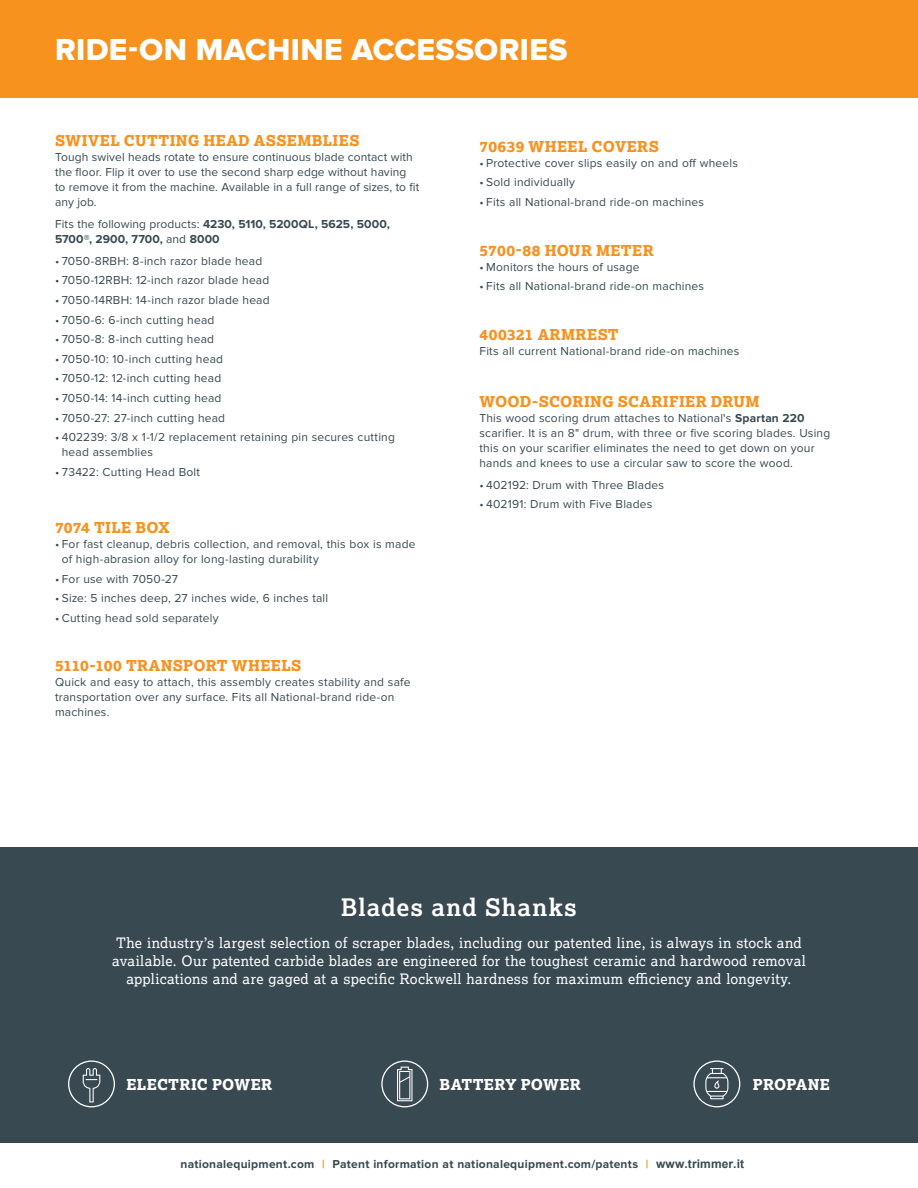
<style>
.page{position:relative;width:918px;height:1188px;background:#fff}
.page>*{position:absolute;margin:0;border:0;box-sizing:border-box;transform-origin:0 0}
.t1{font:31.5px "Proxima Nova Extrabld";letter-spacing:.01em;color:#fff}
.t2{font:700 24px "Lexia";letter-spacing:.045em;color:#fff}
.t3{font:800 15px "Lexia";letter-spacing:.025em;color:#f7921e}
.t4{font:800 15px "Lexia";letter-spacing:.02em;color:#fff}
.t5{font:14.25px/18px "Lexia";letter-spacing:.02em;color:#fff;text-align:center}
.t6{font:12px/15px "Proxima Nova";letter-spacing:.015em;color:#384951}
.t7{font:700 12px/15px "Proxima Nova";letter-spacing:.02em;color:#384951}
.s1{font-weight:400}
.s2{font-weight:700}
.s3{color:#f7921e}
.s4{font-family:"Arial"}
</style>
<div class="page">
<div style="left:0;top:0;width:918px;height:98px;background:#f7921e"></div>
<div style="left:0;top:848px;width:918px;height:295px;background:#384951"></div>
<svg style="left:68px;top:1060px;width:47px;height:47px"></svg>
<svg style="left:381px;top:1060px;width:47px;height:47px"></svg>
<svg style="left:693px;top:1060px;width:47px;height:47px"></svg>
<h1 class="t1" style="left:55px;top:31px;width:514px">RIDE-ON MACHINE ACCESSORIES</h1>
<p class="t3" style="left:55px;top:131px;width:306px">SWIVEL CUTTING HEAD ASSEMBLIES</p>
<p class="t6" style="left:55px;top:150px;width:366px">Tough swivel heads rotate to ensure continuous blade contact with the floor. Flip it over to use the second sharp edge without having to remove it from the machine. Available in a full range of sizes, to fit any job.</p>
<p class="t7" style="left:55px;top:217px;width:336px"><span class="s1">Fits the following products:</span> 4230, 5110, 5200QL, 5625, 5000,<br>5700®, 2900, 7700, <span class="s1">and</span> 8000</p>
<p class="t6" style="left:55px;top:254px;width:209px">• 7050-8RBH: 8-inch razor blade head</p>
<p class="t6" style="left:55px;top:273px;width:216px">• 7050-12RBH: 12-inch razor blade head</p>
<p class="t6" style="left:55px;top:293px;width:216px">• 7050-14RBH: 14-inch razor blade head</p>
<p class="t6" style="left:55px;top:312px;width:161px">• 7050-6: 6-inch cutting head</p>
<p class="t6" style="left:55px;top:332px;width:161px">• 7050-8: 8-inch cutting head</p>
<p class="t6" style="left:55px;top:352px;width:170px">• 7050-10: 10-inch cutting head</p>
<p class="t6" style="left:55px;top:371px;width:168px">• 7050-12: 12-inch cutting head</p>
<p class="t6" style="left:55px;top:391px;width:168px">• 7050-14: 14-inch cutting head</p>
<p class="t6" style="left:55px;top:410px;width:172px">• 7050-27: 27-inch cutting head</p>
<p class="t6" style="left:62px;top:430px;width:335px;text-indent:-7px">• 402239: 3/8 x 1-1/2 replacement retaining pin secures cutting head assemblies</p>
<p class="t6" style="left:55px;top:465px;width:146px">• 73422: Cutting Head Bolt</p>
<p class="t3" style="left:55px;top:518px;width:116px">7074 TILE BOX</p>
<p class="t6" style="left:62px;top:537px;width:355px;text-indent:-7px">• For fast cleanup, debris collection, and removal, this box is made of high-abrasion alloy for long-lasting durability</p>
<p class="t6" style="left:55px;top:571px;width:125px">• For use with 7050-27</p>
<p class="t6" style="left:55px;top:591px;width:275px">• Size: 5 inches deep, 27 inches wide, 6 inches tall</p>
<p class="t6" style="left:55px;top:610px;width:165px">• Cutting head sold separately</p>
<p class="t3" style="left:55px;top:656px;width:248px">5110-100 TRANSPORT WHEELS</p>
<p class="t6" style="left:55px;top:675px;width:357px">Quick and easy to attach, this assembly creates stability and safe transportation over any surface. Fits all National-brand ride-on machines.</p>
<p class="t3" style="left:480px;top:137px;width:181px">70639 WHEEL COVERS</p>
<p class="t6" style="left:480px;top:155px;width:260px">• Protective cover slips easily on and off wheels</p>
<p class="t6" style="left:480px;top:175px;width:97px">• Sold individually</p>
<p class="t6" style="left:480px;top:195px;width:226px">• Fits all National-brand ride-on machines</p>
<p class="t3" style="left:480px;top:241px;width:176px">5700-88 HOUR METER</p>
<p class="t6" style="left:480px;top:259px;width:162px">• Monitors the hours of usage</p>
<p class="t6" style="left:480px;top:279px;width:226px">• Fits all National-brand ride-on machines</p>
<p class="t3" style="left:480px;top:325px;width:141px">400321 ARMREST</p>
<p class="t6" style="left:480px;top:344px;width:261px">Fits all current National-brand ride-on machines</p>
<p class="t3" style="left:480px;top:392px;width:282px">WOOD-SCORING SCARIFIER DRUM</p>
<p class="t6" style="left:480px;top:411px;width:352px">This wood scoring drum attaches to National's <span class="s2">Spartan 220 </span>scarifier. It is an 8" drum, with three or five scoring blades. Using this on your scarifier eliminates the need to get down on your hands and knees to use a circular saw to score the wood.</p>
<p class="t6" style="left:480px;top:477px;width:186px">• 402192: Drum with Three Blades</p>
<p class="t6" style="left:480px;top:497px;width:174px">• 402191: Drum with Five Blades</p>
<h2 class="t2" style="left:341px;top:893px;width:237px">Blades and Shanks</h2>
<p class="t5" style="left:112px;top:933px;width:695px">The industry’s largest selection of scraper blades, including our patented line, is always in stock and available. Our patented carbide blades are engineered for the toughest ceramic and hardwood removal applications and are gaged at a specific Rockwell hardness for maximum efficiency and longevity.</p>
<p class="t4" style="left:126px;top:1074px;width:147px">ELECTRIC POWER</p>
<p class="t4" style="left:440px;top:1074px;width:143px">BATTERY POWER</p>
<p class="t4" style="left:753px;top:1074px;width:79px">PROPANE</p>
<p class="t7" style="left:181px;top:1157px;width:565px">nationalequipment.com <span class="s3">|</span> Patent information at nationalequipment.com/patents <span class="s3">|</span> <span class="s4">www.trimmer.it</span></p>
</div>
